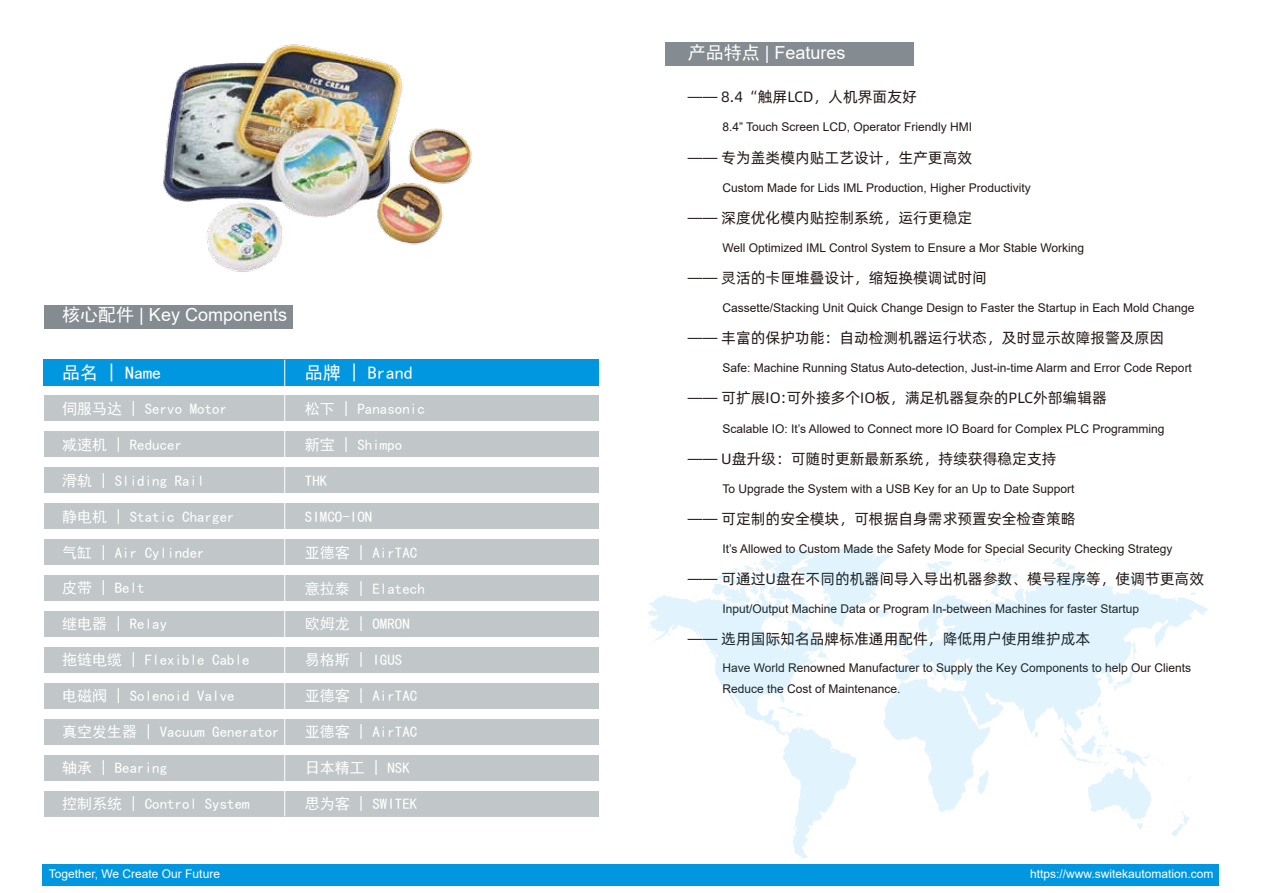
<style>
.page{position:relative;width:1263px;height:893px;background:#fff}
.page>*{position:absolute;margin:0;border:0;box-sizing:border-box;transform-origin:0 0}
.t1{font:18px "Arial";color:#fff}
.t2{font:18px "Sim Hei";color:#fff}
.t3{font:15px "Sim Hei";color:#fff}
.t4{font:15px "Alibaba Pu Hui Ti R";color:#221815}
.t5{font:12px/20.4px "Arial";color:#221815}
.t6{font:12px "Arial";color:#fff}
.s1{font-family:"Sim Hei"}
</style>
<div class="page">
<div style="left:666px;top:42px;width:248px;height:24px;background:#858c91"></div>
<div style="left:44px;top:305px;width:248px;height:23px;background:#858c91"></div>
<div style="left:44px;top:360px;width:554px;height:25px;background:#0097e0"></div>
<div style="left:44px;top:396px;width:554px;height:25px;background:#c1c6c9"></div>
<div style="left:44px;top:432px;width:554px;height:25px;background:#c1c6c9"></div>
<div style="left:44px;top:467px;width:554px;height:26px;background:#c1c6c9"></div>
<div style="left:44px;top:503px;width:554px;height:26px;background:#c1c6c9"></div>
<div style="left:44px;top:539px;width:554px;height:26px;background:#c1c6c9"></div>
<div style="left:44px;top:575px;width:554px;height:26px;background:#c1c6c9"></div>
<div style="left:44px;top:611px;width:554px;height:26px;background:#c1c6c9"></div>
<div style="left:44px;top:647px;width:554px;height:26px;background:#c1c6c9"></div>
<div style="left:44px;top:683px;width:554px;height:26px;background:#c1c6c9"></div>
<div style="left:44px;top:719px;width:554px;height:26px;background:#c1c6c9"></div>
<div style="left:44px;top:791px;width:554px;height:26px;background:#c1c6c9"></div>
<div style="left:44px;top:755px;width:554px;height:26px;background:#c1c6c9"></div>
<hr style="left:284px;top:360px;width:1px;height:456px;background:#fff">
<svg style="left:1171px;top:812px;width:19px;height:24px"></svg>
<svg style="left:1125px;top:812px;width:22px;height:17px"></svg>
<svg style="left:883px;top:575px;width:325px;height:237px"></svg>
<svg style="left:1190px;top:592px;width:6px;height:3px"></svg>
<svg style="left:1052px;top:557px;width:27px;height:18px"></svg>
<svg style="left:980px;top:555px;width:32px;height:7px"></svg>
<svg style="left:926px;top:560px;width:26px;height:16px"></svg>
<svg style="left:647px;top:595px;width:209px;height:263px"></svg>
<svg style="left:777px;top:700px;width:30px;height:17px"></svg>
<svg style="left:923px;top:667px;width:11px;height:13px"></svg>
<svg style="left:926px;top:636px;width:4px;height:5px"></svg>
<svg style="left:938px;top:629px;width:8px;height:5px"></svg>
<svg style="left:985px;top:574px;width:37px;height:28px"></svg>
<svg style="left:1122px;top:577px;width:25px;height:10px"></svg>
<svg style="left:696px;top:547px;width:217px;height:115px"></svg>
<img style="left:163px;top:44px;width:309px;height:228px">
<div style="left:42px;top:864px;width:1177px;height:22px;background:#0097e0"></div>
<h1 class="t1" style="left:688px;top:41px;width:159px"><span class="s1">产品特点</span> | Features</h1>
<p class="t4" style="left:688px;top:86px;width:230px">—— 8.4“触屏LCD，人机界面友好</p>
<p class="t5" style="left:722px;top:117px;width:251px">8.4” Touch Screen LCD, Operator Friendly HMI</p>
<p class="t4" style="left:688px;top:146px;width:286px">—— 专为盖类模内贴工艺设计，生产更高效</p>
<p class="t5" style="left:722px;top:177px;width:310px">Custom Made for Lids IML Production, Higher Productivity</p>
<p class="t4" style="left:688px;top:206px;width:286px">—— 深度优化模内贴控制系统，运行更稳定</p>
<p class="t5" style="left:722px;top:237px;width:363px">Well Optimized IML Control System to Ensure a Mor Stable Working</p>
<h1 class="t1" style="left:62px;top:303px;width:226px"><span class="s1">核心配件</span> | Key Components</h1>
<h1 class="t2" style="left:62px;top:363px;width:100px">品名 | Name</h1>
<p class="t3" style="left:62px;top:401px;width:167px">伺服马达 | Servo Motor</p>
<p class="t3" style="left:62px;top:437px;width:122px">减速机 | Reducer</p>
<p class="t3" style="left:62px;top:473px;width:144px">滑轨 | Sliding Rail</p>
<p class="t3" style="left:62px;top:509px;width:174px">静电机 | Static Charger</p>
<p class="t3" style="left:62px;top:545px;width:144px">气缸 | Air Cylinder</p>
<p class="t3" style="left:62px;top:581px;width:84px">皮带 | Belt</p>
<p class="t3" style="left:62px;top:616px;width:107px">继电器 | Relay</p>
<p class="t3" style="left:62px;top:652px;width:189px">拖链电缆 | Flexible Cable</p>
<p class="t3" style="left:62px;top:688px;width:174px">电磁阀 | Solenoid Valve</p>
<p class="t3" style="left:62px;top:724px;width:219px">真空发生器 | Vacuum Generator</p>
<p class="t3" style="left:62px;top:760px;width:107px">轴承 | Bearing</p>
<p class="t3" style="left:62px;top:796px;width:189px">控制系统 | Control System</p>
<h1 class="t2" style="left:305px;top:363px;width:109px">品牌 | Brand</h1>
<p class="t3" style="left:305px;top:401px;width:121px">松下 | Panasonic</p>
<p class="t3" style="left:305px;top:437px;width:99px">新宝 | Shimpo</p>
<p class="t3" style="left:305px;top:473px;width:24px">THK</p>
<p class="t3" style="left:305px;top:509px;width:69px">SIMCO-ION</p>
<p class="t3" style="left:305px;top:545px;width:114px">亚德客 | AirTAC</p>
<p class="t3" style="left:305px;top:581px;width:121px">意拉泰 | Elatech</p>
<p class="t3" style="left:305px;top:617px;width:106px">欧姆龙 | OMRON</p>
<p class="t3" style="left:305px;top:652px;width:99px">易格斯 | IGUS</p>
<p class="t3" style="left:305px;top:688px;width:114px">亚德客 | AirTAC</p>
<p class="t3" style="left:305px;top:724px;width:114px">亚德客 | AirTAC</p>
<p class="t3" style="left:305px;top:760px;width:106px">日本精工 | NSK</p>
<p class="t3" style="left:305px;top:796px;width:114px">思为客 | SWITEK</p>
<p class="t4" style="left:688px;top:266px;width:301px">—— 灵活的卡匣堆叠设计，缩短换模调试时间</p>
<p class="t5" style="left:722px;top:298px;width:474px">Cassette/Stacking Unit Quick Change Design to Faster the Startup in Each Mold Change</p>
<p class="t4" style="left:688px;top:327px;width:478px">—— 丰富的保护功能：自动检测机器运行状态，及时显示故障报警及原因</p>
<p class="t5" style="left:722px;top:358px;width:471px">Safe: Machine Running Status Auto-detection, Just-in-time Alarm and Error Code Report</p>
<p class="t4" style="left:688px;top:387px;width:420px">—— 可扩展IO:可外接多个IO板，满足机器复杂的PLC外部编辑器</p>
<p class="t5" style="left:722px;top:418px;width:443px">Scalable IO: It’s Allowed to Connect more IO Board for Complex PLC Programming</p>
<p class="t4" style="left:688px;top:447px;width:370px">—— U盘升级：可随时更新最新系统，持续获得稳定支持</p>
<p class="t5" style="left:722px;top:478px;width:354px">To Upgrade the System with a USB Key for an Up to Date Support</p>
<p class="t4" style="left:688px;top:507px;width:389px">—— 可定制的安全模块，可根据自身需求预置安全检查策略</p>
<p class="t5" style="left:722px;top:538px;width:451px">It’s Allowed to Custom Made the Safety Mode for Special Security Checking Strategy</p>
<p class="t4" style="left:688px;top:568px;width:518px">—— 可通过U盘在不同的机器间导入导出机器参数、模号程序等，使调节更高效</p>
<p class="t5" style="left:722px;top:599px;width:418px">Input/Output Machine Data or Program In-between Machines for faster Startup</p>
<p class="t4" style="left:688px;top:628px;width:404px">—— 选用国际知名品牌标准通用配件，降低用户使用维护成本</p>
<p class="t5" style="left:722px;top:658px;width:470px">Have World Renowned Manufacturer to Supply the Key Components to help Our Clients<br>Reduce the Cost of Maintenance.</p>
<p class="t6" style="left:49px;top:866px;width:173px">Together, We Create Our Future</p>
<p class="t6" style="left:1030px;top:866px;width:185px">https://www.switekautomation.com</p>
</div>
